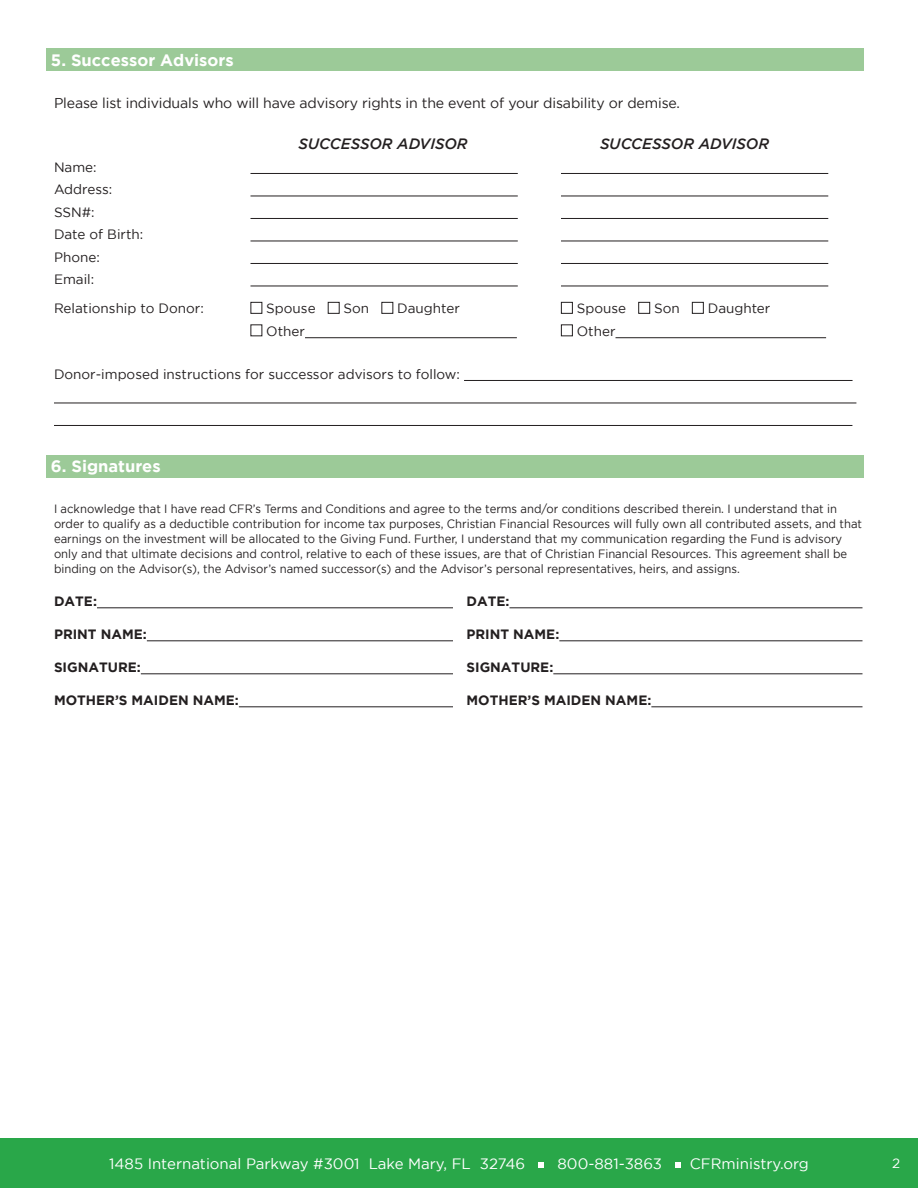
<style>
.page{position:relative;width:918px;height:1188px;background:#fff}
.page>*{position:absolute;margin:0;border:0;box-sizing:border-box;transform-origin:0 0}
.t1{font:700 16.5px "Gotham";color:#fff}
.t2{font:15px "Gotham";color:#fff}
.t3{font:italic 500 15px "Gotham";color:#231f20}
.t4{font:14.25px "Gotham";letter-spacing:-.01em;color:#231f20}
.t5{font:13.5px/22.5px "Gotham";color:#231f20}
.t6{font:700 13.5px "Gotham";color:#231f20}
.t7{font:13.5px "Gotham";color:#fff}
.t8{font:12px/15px "Gotham";color:#231f20;scale:.94 1}
</style>
<div class="page">
<hr style="left:250px;top:173px;width:268px;height:1px;background:#231f20">
<hr style="left:561px;top:173px;width:267px;height:1px;background:#231f20">
<hr style="left:250px;top:196px;width:268px;height:1px;background:#231f20">
<hr style="left:561px;top:196px;width:267px;height:1px;background:#231f20">
<hr style="left:250px;top:218px;width:268px;height:1px;background:#231f20">
<hr style="left:561px;top:218px;width:267px;height:1px;background:#231f20">
<hr style="left:250px;top:241px;width:268px;height:1px;background:#231f20">
<hr style="left:561px;top:241px;width:267px;height:1px;background:#231f20">
<hr style="left:250px;top:263px;width:268px;height:1px;background:#231f20">
<hr style="left:561px;top:263px;width:267px;height:1px;background:#231f20">
<hr style="left:250px;top:286px;width:268px;height:1px;background:#231f20">
<hr style="left:561px;top:286px;width:267px;height:1px;background:#231f20">
<hr style="left:305px;top:337px;width:212px;height:1px;background:#231f20">
<hr style="left:616px;top:337px;width:210px;height:1px;background:#231f20">
<hr style="left:464px;top:380px;width:389px;height:1px;background:#231f20">
<hr style="left:54px;top:403px;width:802px;height:1px;background:#231f20">
<hr style="left:54px;top:425px;width:798px;height:1px;background:#231f20">
<div style="left:250px;top:302px;width:12px;height:12px;border:1px solid #231f20"></div>
<div style="left:328px;top:302px;width:12px;height:12px;border:1px solid #231f20"></div>
<div style="left:381px;top:302px;width:12px;height:12px;border:1px solid #231f20"></div>
<div style="left:561px;top:302px;width:12px;height:12px;border:1px solid #231f20"></div>
<div style="left:638px;top:302px;width:12px;height:12px;border:1px solid #231f20"></div>
<div style="left:692px;top:302px;width:12px;height:12px;border:1px solid #231f20"></div>
<div style="left:561px;top:324px;width:12px;height:12px;border:1px solid #231f20"></div>
<div style="left:46px;top:49px;width:818px;height:22px;background:#9cca98"></div>
<div style="left:46px;top:455px;width:818px;height:22px;background:#9cca98"></div>
<hr style="left:97px;top:608px;width:356px;height:1px;background:#231f20">
<hr style="left:510px;top:608px;width:352px;height:1px;background:#231f20">
<hr style="left:147px;top:641px;width:306px;height:1px;background:#231f20">
<hr style="left:559px;top:641px;width:304px;height:1px;background:#231f20">
<hr style="left:141px;top:674px;width:312px;height:1px;background:#231f20">
<hr style="left:553px;top:674px;width:309px;height:1px;background:#231f20">
<hr style="left:239px;top:707px;width:214px;height:1px;background:#231f20">
<hr style="left:651px;top:707px;width:211px;height:1px;background:#231f20">
<div style="left:0;top:1138px;width:918px;height:50px;background:#29a749"></div>
<svg style="left:539px;top:1163px;width:5px;height:5px"></svg>
<svg style="left:676px;top:1163px;width:5px;height:5px"></svg>
<h1 class="t1" style="left:51px;top:51px;width:184px">5. Successor Advisors</h1>
<p class="t4" style="left:54px;top:95px;width:628px">Please list individuals who will have advisory rights in the event of your disability or demise.</p>
<p class="t3" style="left:298px;top:135px;width:171px">SUCCESSOR ADVISOR</p>
<p class="t3" style="left:600px;top:135px;width:171px">SUCCESSOR ADVISOR</p>
<p class="t5" style="left:54px;top:155px;width:91px">Name:<br>Address:<br>SSN#:<br>Date of Birth:<br>Phone:<br>Email:</p>
<p class="t5" style="left:54px;top:297px;width:151px">Relationship to Donor:</p>
<p class="t5" style="left:266px;top:297px;width:51px">Spouse</p>
<p class="t5" style="left:344px;top:297px;width:27px">Son</p>
<p class="t5" style="left:397px;top:297px;width:64px">Daughter</p>
<p class="t5" style="left:577px;top:297px;width:51px">Spouse</p>
<p class="t5" style="left:654px;top:297px;width:27px">Son</p>
<p class="t5" style="left:708px;top:297px;width:64px">Daughter</p>
<p class="t5" style="left:266px;top:320px;width:40px">Other</p>
<p class="t5" style="left:577px;top:320px;width:40px">Other</p>
<p class="t5" style="left:54px;top:362px;width:408px">Donor-imposed instructions for successor advisors to follow:</p>
<h1 class="t1" style="left:51px;top:457px;width:111px">6. Signatures</h1>
<p class="t8" style="left:54px;top:501px;width:861px">I acknowledge that I have read CFR’s Terms and Conditions and agree to the terms and/or conditions described therein. I understand that in order to qualify as a deductible contribution for income tax purposes, Christian Financial Resources will fully own all contributed assets, and that earnings on the investment will be allocated to the Giving Fund. Further, I understand that my communication regarding the Fund is advisory only and that ultimate decisions and control, relative to each of these issues, are that of Christian Financial Resources. This agreement shall be binding on the Advisor(s), the Advisor’s named successor(s) and the Advisor’s personal representatives, heirs, and assigns.</p>
<p class="t6" style="left:54px;top:593px;width:45px">DATE:</p>
<p class="t6" style="left:466px;top:593px;width:45px">DATE:</p>
<p class="t6" style="left:54px;top:626px;width:94px">PRINT NAME:</p>
<p class="t6" style="left:466px;top:626px;width:94px">PRINT NAME:</p>
<p class="t6" style="left:54px;top:659px;width:88px">SIGNATURE:</p>
<p class="t6" style="left:466px;top:659px;width:88px">SIGNATURE:</p>
<p class="t6" style="left:54px;top:692px;width:186px">MOTHER’S MAIDEN NAME:</p>
<p class="t6" style="left:466px;top:692px;width:186px">MOTHER’S MAIDEN NAME:</p>
<p class="t2" style="left:109px;top:1156px;width:418px">1485 International Parkway #3001 Lake Mary, FL 32746</p>
<p class="t2" style="left:558px;top:1156px;width:106px">800-881-3863</p>
<p class="t2" style="left:690px;top:1156px;width:120px">CFRministry.org</p>
<p class="t7" style="left:892px;top:1156px;width:10px">2</p>
</div>
